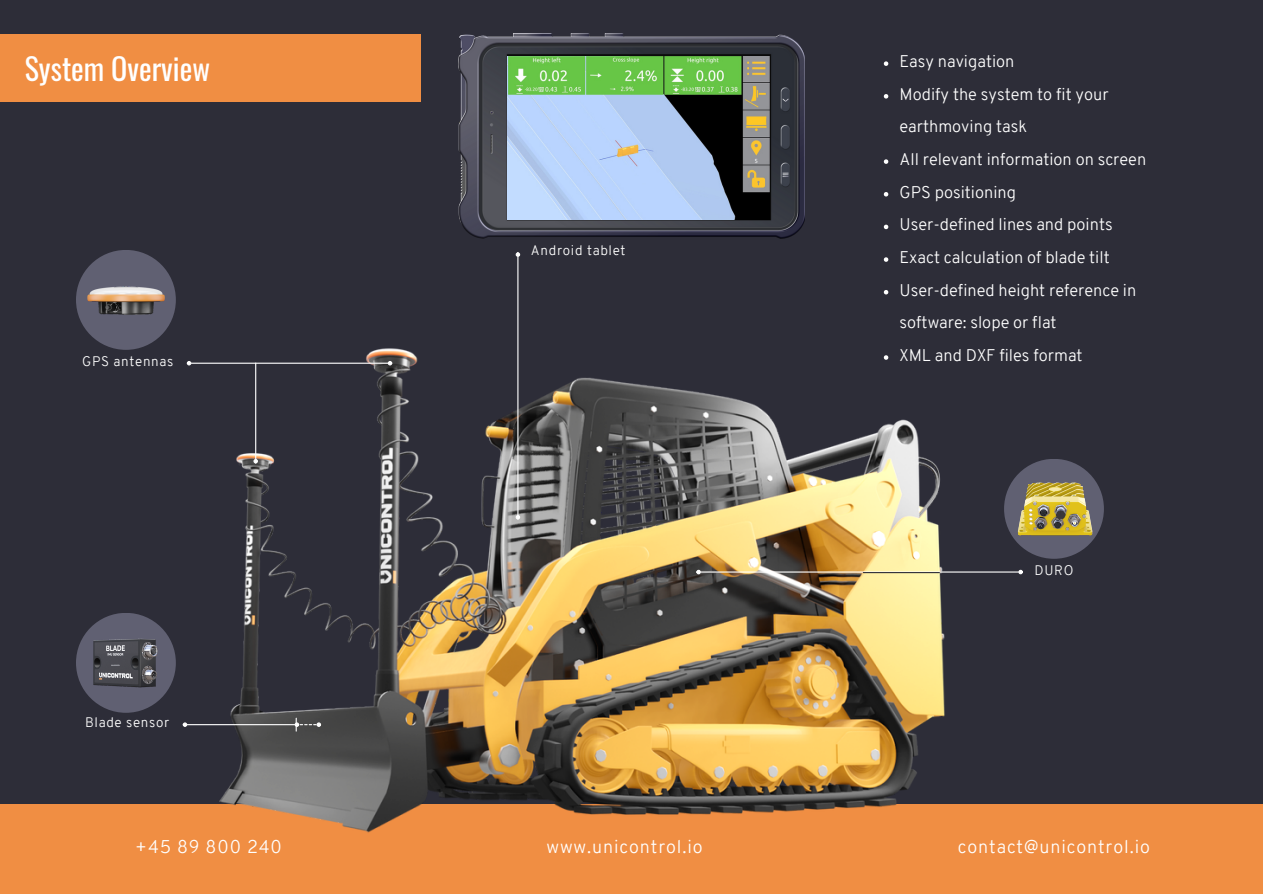
<style>
.page{position:relative;width:1263px;height:894px;background:#fff}
.page>*{position:absolute;margin:0;border:0;box-sizing:border-box;transform-origin:0 0}
.t1{font:30px "Oswald";color:#fff}
.t2{font:300 18px "Overpass";letter-spacing:.05em;color:#fff}
.t3{font:300 16.5px/32.7px "Overpass";color:#fff}
.t4{font:300 13.5px "Overpass";letter-spacing:.05em;color:#fff}
</style>
<div class="page">
<div style="left:0;top:0;width:1263px;height:893px;background:#2d2d38"></div>
<div style="left:0;top:804px;width:1263px;height:89px;background:#f08e43"></div>
<img style="left:76px;top:300px;width:948px;height:533px">
<img style="left:459px;top:34px;width:346px;height:204px">
<img style="left:508px;top:56px;width:262px;height:163px">
<div style="left:76px;top:250px;width:100px;height:100px;background:#606072;border-radius:50%"></div>
<div style="left:1004px;top:458px;width:100px;height:100px;background:#606072;border-radius:50%"></div>
<img style="left:87px;top:286px;width:78px;height:29px">
<div style="left:76px;top:612px;width:100px;height:100px;background:#606072;border-radius:50%"></div>
<hr style="left:191px;top:362px;width:197px;height:1px;background:#fff">
<svg style="left:187px;top:361px;width:4px;height:4px"></svg>
<svg style="left:388px;top:361px;width:4px;height:4px"></svg>
<hr style="left:517px;top:257px;width:1px;height:258px;background:#fff">
<svg style="left:516px;top:515px;width:4px;height:4px"></svg>
<svg style="left:516px;top:252px;width:4px;height:5px"></svg>
<hr style="left:187px;top:723px;width:108px;height:2px;background:#fff">
<svg style="left:183px;top:722px;width:4px;height:4px"></svg>
<svg style="left:295px;top:718px;width:26px;height:13px"></svg>
<hr style="left:701px;top:571px;width:317px;height:1px;background:#fff">
<svg style="left:696px;top:569px;width:5px;height:5px"></svg>
<svg style="left:1018px;top:569px;width:5px;height:5px"></svg>
<hr style="left:863px;top:572px;width:76px;height:1px;background:#2d2d38">
<img style="left:1018px;top:482px;width:75px;height:54px">
<img style="left:93px;top:638px;width:65px;height:50px">
<div style="left:0;top:34px;width:421px;height:68px;background:#f08e43"></div>
<svg style="left:884px;top:61px;width:4px;height:5px"></svg>
<svg style="left:884px;top:94px;width:4px;height:4px"></svg>
<svg style="left:884px;top:159px;width:4px;height:5px"></svg>
<svg style="left:884px;top:192px;width:4px;height:4px"></svg>
<svg style="left:884px;top:224px;width:4px;height:5px"></svg>
<svg style="left:884px;top:257px;width:4px;height:5px"></svg>
<svg style="left:884px;top:290px;width:4px;height:4px"></svg>
<svg style="left:884px;top:355px;width:4px;height:4px"></svg>
<hr style="left:255px;top:363px;width:1px;height:96px;background:#fff">
<svg style="left:253px;top:459px;width:5px;height:4px"></svg>
<p class="t1" style="left:25px;top:46px;width:187px">System Overview</p>
<h3 class="t3" style="left:899px;top:47px;width:117px">Easy navigation</h3>
<p class="t3" style="left:899px;top:79px;width:211px">Modify the system to fit your earthmoving task</p>
<h2 class="t3" style="left:899px;top:144px;width:248px">All relevant information on screen</h2>
<h2 class="t3" style="left:899px;top:177px;width:118px">GPS positioning</h2>
<h2 class="t3" style="left:899px;top:210px;width:215px">User-defined lines and points</h2>
<h2 class="t3" style="left:899px;top:242px;width:212px">Exact calculation of blade tilt</h2>
<h2 class="t3" style="left:899px;top:275px;width:238px">User-defined height reference in software: slope or flat</h2>
<h2 class="t3" style="left:899px;top:340px;width:185px">XML and DXF files format</h2>
<p class="t4" style="left:531px;top:244px;width:96px">Android tablet</p>
<p class="t4" style="left:82px;top:356px;width:93px">GPS antennas</p>
<p class="t4" style="left:85px;top:717px;width:86px">Blade sensor</p>
<p class="t4" style="left:1034px;top:564px;width:40px">DURO</p>
<p class="t2" style="left:135px;top:839px;width:148px">+45 89 800 240</p>
<p class="t2" style="left:546px;top:839px;width:158px">www.unicontrol.io</p>
<p class="t2" style="left:958px;top:839px;width:194px">contact@unicontrol.io</p>
</div>
